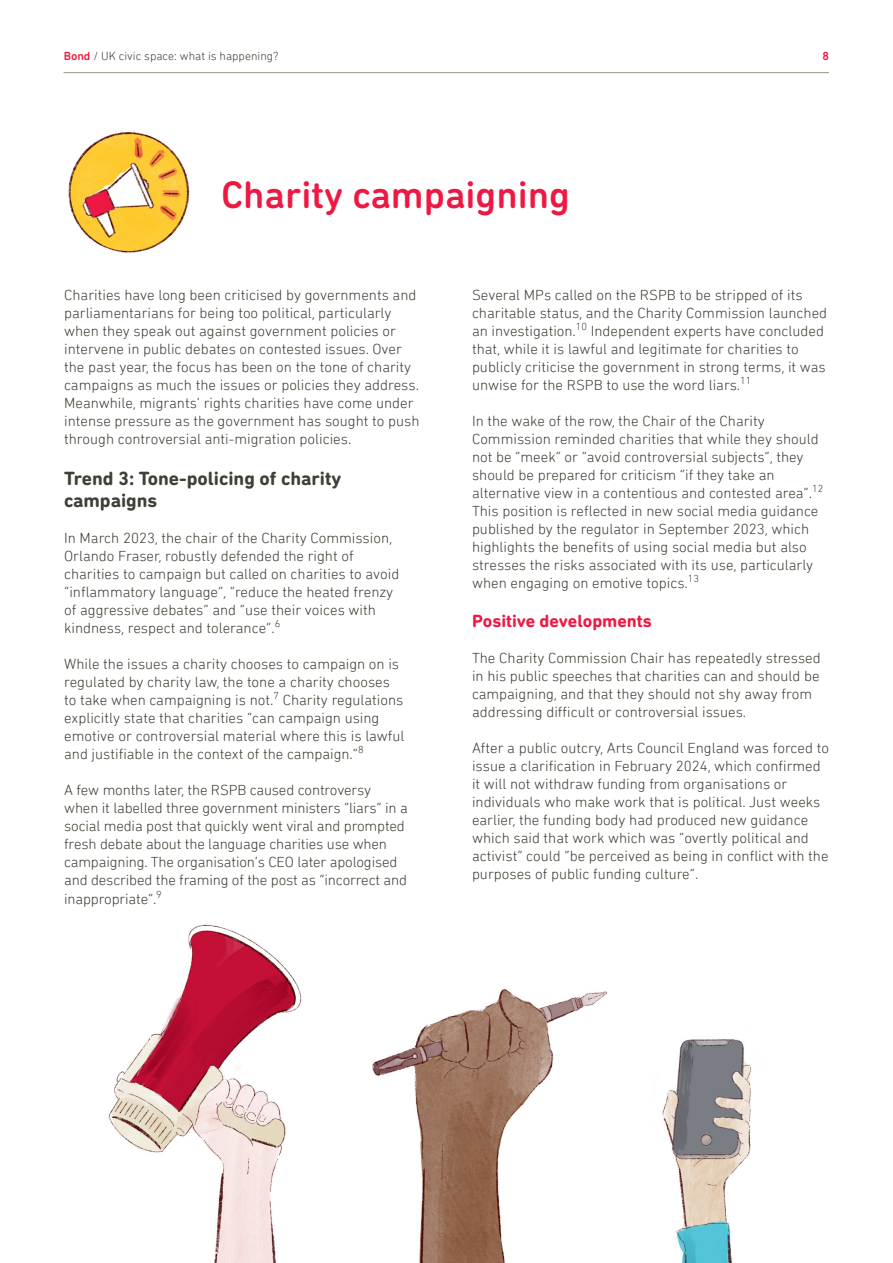
<style>
.page{position:relative;width:893px;height:1263px;background:#fff}
.page>*{position:absolute;margin:0;border:0;box-sizing:border-box;transform-origin:0 0}
.t1{font:500 39px "DIN Next Rounded LT Pro";color:#ed1943}
.t2{font:700 19.5px/22.5px "DIN Next Rounded LT Pro";color:#403f35}
.t3{font:700 18px "DIN Next Rounded LT Pro";color:#ed1944}
.t4{font:300 15px/18px "DIN Next Rounded LT Pro";color:#3e3c32}
.t5{font:300 12px "DIN Next Rounded LT Pro";color:#3e3c32}
.t6{font:500 12px "DIN Next Rounded LT Pro";color:#ed1943}
.s1{font-weight:500;color:#ed1943}
</style>
<div class="page">
<hr style="left:64px;top:72px;width:765px;height:1px;background:#95937f">
<img style="left:108px;top:924px;width:643px;height:339px">
<img style="left:68px;top:131px;width:122px;height:122px">
<p class="t5" style="left:64px;top:49px;width:216px"><span class="s1">Bond</span> / UK civic space: what is happening?</p>
<p class="t6" style="left:822px;top:49px;width:8px">8</p>
<p class="t1" style="left:221px;top:172px;width:350px">Charity campaigning</p>
<p class="t4" style="left:64px;top:286px;width:357px">Charities have long been criticised by governments and parliamentarians for being too political, particularly when they speak out against government policies or intervene in public debates on contested issues. Over the past year, the focus has been on the tone of charity campaigns as much the issues or policies they address.<br>Meanwhile, migrants’ rights charities have come under intense pressure as the government has sought to push through controversial anti-migration policies.</p>
<p class="t2" style="left:64px;top:467px;width:279px">Trend 3: Tone-policing of charity campaigns</p>
<p class="t4" style="left:64px;top:529px;width:337px">In March 2023, the chair of the Charity Commission, Orlando Fraser, robustly defended the right of charities to campaign but called on charities to avoid “inflammatory language”, “reduce the heated frenzy of aggressive debates” and “use their voices with kindness, respect and tolerance”.<sup>6</sup></p>
<p class="t4" style="left:64px;top:655px;width:342px">While the issues a charity chooses to campaign on is regulated by charity law, the tone a charity chooses to take when campaigning is not.<sup>7</sup> Charity regulations explicitly state that charities “can campaign using emotive or controversial material where this is lawful and justifiable in the context of the campaign.”<sup>8</sup></p>
<p class="t4" style="left:64px;top:781px;width:345px">A few months later, the RSPB caused controversy when it labelled three government ministers “liars” in a social media post that quickly went viral and prompted fresh debate about the language charities use when campaigning. The organisation’s CEO later apologised and described the framing of the post as “incorrect and inappropriate”.<sup>9</sup></p>
<p class="t4" style="left:472px;top:286px;width:357px">Several MPs called on the RSPB to be stripped of its charitable status, and the Charity Commission launched an investigation.<sup>10</sup> Independent experts have concluded that, while it is lawful and legitimate for charities to publicly criticise the government in strong terms, it was unwise for the RSPB to use the word liars.<sup>11</sup></p>
<p class="t4" style="left:472px;top:412px;width:353px">In the wake of the row, the Chair of the Charity Commission reminded charities that while they should not be “meek” or “avoid controversial subjects”, they should be prepared for criticism “if they take an alternative view in a contentious and contested area”.<sup>12<br></sup>This position is reflected in new social media guidance published by the regulator in September 2023, which highlights the benefits of using social media but also stresses the risks associated with its use, particularly when engaging on emotive topics.<sup>13</sup></p>
<p class="t3" style="left:472px;top:611px;width:181px">Positive developments</p>
<p class="t4" style="left:472px;top:649px;width:350px">The Charity Commission Chair has repeatedly stressed in his public speeches that charities can and should be campaigning, and that they should not shy away from addressing difficult or controversial issues.</p>
<p class="t4" style="left:472px;top:739px;width:359px">After a public outcry, Arts Council England was forced to issue a clarification in February 2024, which confirmed it will not withdraw funding from organisations or individuals who make work that is political. Just weeks earlier, the funding body had produced new guidance which said that work which was “overtly political and activist” could “be perceived as being in conflict with the purposes of public funding culture”.</p>
</div>
